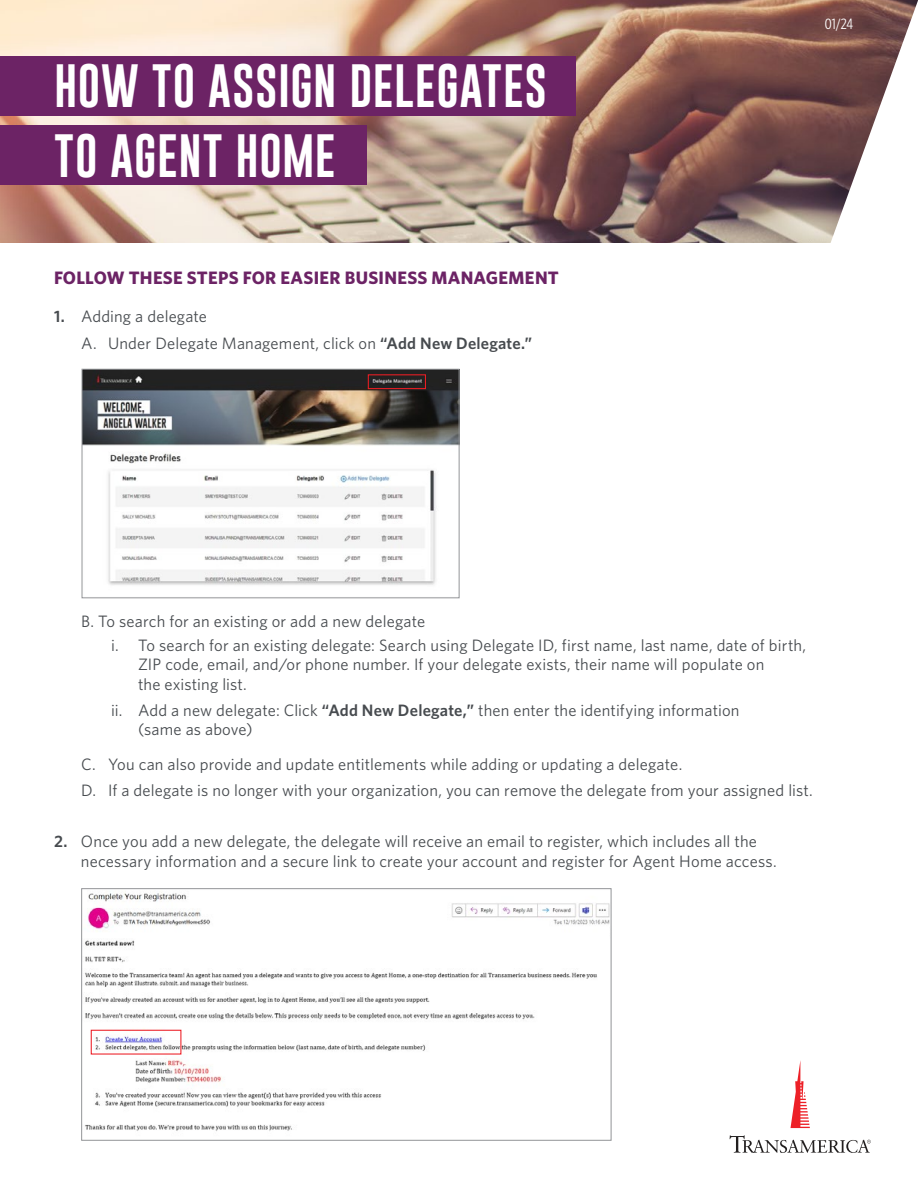
<style>
.page{position:relative;width:918px;height:1188px;background:#fff}
.page>*{position:absolute;margin:0;border:0;box-sizing:border-box;transform-origin:0 0}
.t1{font:44.55px "Gobold";letter-spacing:.015em;color:#fff}
.t2{font:700 18px "Whitney";letter-spacing:.015em;color:#6c2365}
.t3{font:16.5px/19.5px "Whitney";letter-spacing:.01em;color:#474b4f}
.t4{font:15px "Whitney Condensed";color:#fff}
.s1{font-weight:600}
</style>
<div class="page">
<img style="left:0;top:0;width:829px;height:242px">
<svg style="left:829px;top:0;width:89px;height:243px"></svg>
<div style="left:0;top:125px;width:366px;height:60px;background:#6c2365"></div>
<div style="left:0;top:56px;width:576px;height:59px;background:#6c2365"></div>
<svg style="left:730px;top:1135px;width:141px;height:18px"></svg>
<svg style="left:791px;top:1060px;width:19px;height:68px"></svg>
<img style="left:84px;top:371px;width:373px;height:214px">
<div style="left:82px;top:369px;width:377px;height:229px;border:1px solid #939598"></div>
<div style="left:368px;top:374px;width:58px;height:15px;border:1px solid #ed1d24"></div>
<img style="left:85px;top:892px;width:524px;height:239px">
<div style="left:81px;top:888px;width:530px;height:252px;border:1px solid #939598"></div>
<div style="left:91px;top:1030px;width:90px;height:25px;border:1px solid #ed1d24"></div>
<h1 class="t1" style="left:54px;top:57px;width:494px">HOW TO ASSIGN DELEGATES</h1>
<h1 class="t1" style="left:54px;top:127px;width:283px">TO AGENT HOME</h1>
<p class="t2" style="left:54px;top:266px;width:506px">FOLLOW THESE STEPS FOR EASIER BUSINESS MANAGEMENT</p>
<p class="t3" style="left:81px;top:302px;width:453px;line-height:27px;text-indent:-27px"><span class="s1">1.</span> Adding a delegate<br>A. Under Delegate Management, click on <span class="s1">“Add New Delegate.”</span></p>
<p class="t4" style="left:825px;top:14px;width:30px">01/24</p>
<p class="t3" style="left:81px;top:612px;width:346px">B. To search for an existing or add a new delegate</p>
<p class="t3" style="left:138px;top:635px;width:670px;text-indent:-27px">i. To search for an existing delegate: Search using Delegate ID, first name, last name, date of birth,<br>ZIP code, email, and/or phone number. If your delegate exists, their name will populate on<br>the existing list.</p>
<p class="t3" style="left:138px;top:700px;width:603px;text-indent:-27px">ii. Add a new delegate: Click <span class="s1">“Add New Delegate,”</span> then enter the identifying information (same as above)</p>
<p class="t3" style="left:81px;top:750px;width:733px;line-height:26.2px">C. You can also provide and update entitlements while adding or updating a delegate.<br>D. If a delegate is no longer with your organization, you can remove the delegate from your assigned list.</p>
<p class="t3" style="left:81px;top:832px;width:697px;text-indent:-27px"><span class="s1">2.</span> Once you add a new delegate, the delegate will receive an email to register, which includes all the necessary information and a secure link to create your account and register for Agent Home access.</p>
</div>
